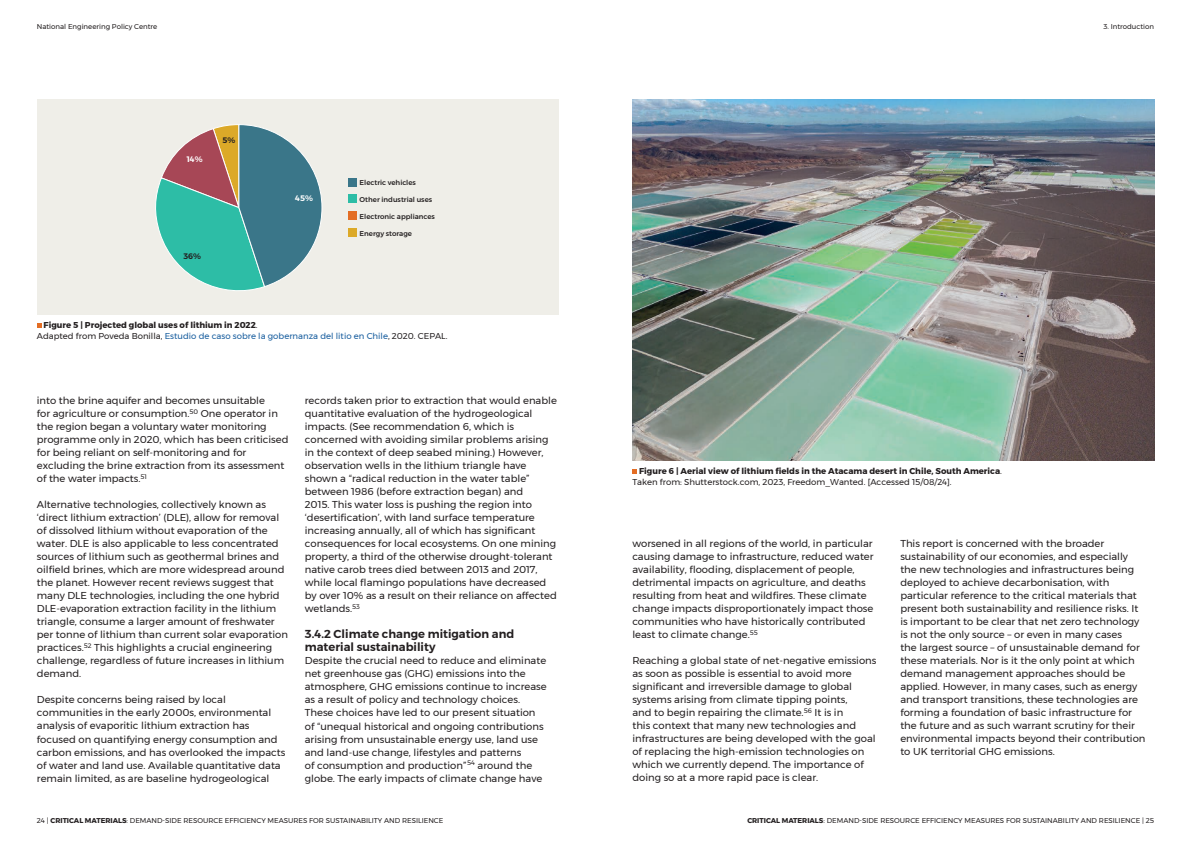
<style>
.page{position:relative;width:1191px;height:842px;background:#fff}
.page>*{position:absolute;margin:0;border:0;box-sizing:border-box;transform-origin:0 0}
.t1{font:600 11.5px/13px "Montserrat";color:#231f20}
.t2{font:10px/13px "Montserrat";color:#231f20}
.t3{font:700 8.5px/11px "Montserrat";color:#231f20}
.t4{font:8.5px/11px "Montserrat";color:#175d9e}
.t5{font:600 8px "Montserrat";color:#fff}
.t6{font:600 8px "Montserrat";color:#231f20}
.t7{font:7px "Montserrat";color:#231f20}
.t8{font:500 7px "Montserrat";color:#231f20}
.s1{font-weight:700;color:#231f20}
.s2{color:#231f20}
.s3{font-weight:700}
.s4{font-weight:400}
</style>
<div class="page">
<div style="left:37px;top:99px;width:521px;height:216px;background:#efeee8"></div>
<svg style="left:155px;top:124px;width:167px;height:167px"></svg>
<div style="left:349px;top:178px;width:8px;height:8px;background:#3a7689"></div>
<div style="left:349px;top:195px;width:8px;height:8px;background:#2dbda6"></div>
<div style="left:349px;top:211px;width:8px;height:9px;background:#e36d24"></div>
<div style="left:349px;top:228px;width:8px;height:9px;background:#dca928"></div>
<svg style="left:37px;top:323px;width:4px;height:4px"></svg>
<img style="left:632px;top:99px;width:522px;height:362px">
<svg style="left:632px;top:469px;width:5px;height:4px"></svg>
<p class="t7" style="left:37px;top:22px;width:122px">National Engineering Policy Centre</p>
<p class="t5" style="left:187px;top:153px;width:17px">14%</p>
<p class="t6" style="left:222px;top:133px;width:14px">5%</p>
<p class="t6" style="left:183px;top:250px;width:19px">36%</p>
<p class="t5" style="left:295px;top:191px;width:19px">45%</p>
<p class="t8" style="left:359px;top:177px;width:58px">Electric vehicles</p>
<p class="t8" style="left:359px;top:194px;width:74px">Other industrial uses</p>
<p class="t8" style="left:359px;top:211px;width:77px">Electronic appliances</p>
<p class="t8" style="left:359px;top:228px;width:54px">Energy storage</p>
<p class="t4" style="left:37px;top:319px;width:412px;text-indent:7px"><span class="s1">Figure 5 | Projected global uses of lithium in 2022</span><span class="s2">.<br>Adapted from Poveda Bonilla,</span> Estudio de caso sobre la gobernanza del litio en Chile<span class="s2">, 2020. CEPAL.</span></p>
<p class="t2" style="left:37px;top:394px;width:253px">into the brine aquifer and becomes unsuitable<br>for agriculture or consumption.<sup>50</sup> One operator in the region began a voluntary water monitoring programme only in 2020, which has been criticised for being reliant on self-monitoring and for excluding the brine extraction from its assessment of the water impacts.<sup>51</sup></p>
<p class="t2" style="left:37px;top:498px;width:252px">Alternative technologies, collectively known as ‘direct lithium extraction’ (DLE), allow for removal of dissolved lithium without evaporation of the water. DLE is also applicable to less concentrated sources of lithium such as geothermal brines and oilfield brines, which are more widespread around the planet. However recent reviews suggest that many DLE technologies, including the one hybrid DLE-evaporation extraction facility in the lithium triangle, consume a larger amount of freshwater per tonne of lithium than current solar evaporation practices.<sup>52</sup> This highlights a crucial engineering challenge, regardless of future increases in lithium demand.</p>
<p class="t2" style="left:37px;top:693px;width:250px">Despite concerns being raised by local communities in the early 2000s, environmental analysis of evaporitic lithium extraction has focused on quantifying energy consumption and carbon emissions, and has overlooked the impacts of water and land use. Available quantitative data remain limited, as are baseline hydrogeological</p>
<p class="t2" style="left:305px;top:394px;width:254px">records taken prior to extraction that would enable quantitative evaluation of the hydrogeological impacts. (See recommendation 6, which is concerned with avoiding similar problems arising in the context of deep seabed mining.) However, observation wells in the lithium triangle have shown a “radical reduction in the water table” between 1986 (before extraction began) and<br>2015. This water loss is pushing the region into ‘desertification’, with land surface temperature increasing annually, all of which has significant consequences for local ecosystems. On one mining property, a third of the otherwise drought-tolerant native carob trees died between 2013 and 2017, while local flamingo populations have decreased by over 10% as a result on their reliance on affected wetlands.<sup>53</sup></p>
<h4 class="t1" style="left:305px;top:628px;width:211px">3.4.2 Climate change mitigation and material sustainability</h4>
<p class="t2" style="left:305px;top:654px;width:243px">Despite the crucial need to reduce and eliminate net greenhouse gas (GHG) emissions into the atmosphere, GHG emissions continue to increase as a result of policy and technology choices.<br>These choices have led to our present situation of “unequal historical and ongoing contributions arising from unsustainable energy use, land use and land-use change, lifestyles and patterns<br>of consumption and production”<sup>54</sup> around the globe. The early impacts of climate change have</p>
<p class="t7" style="left:37px;top:815px;width:408px">24 | <span class="s3">CRITICAL MATERIALS</span>: DEMAND-SIDE RESOURCE EFFICIENCY MEASURES FOR SUSTAINABILITY AND RESILIENCE</p>
<p class="t7" style="left:1103px;top:22px;width:52px">3. Introduction</p>
<p class="t3" style="left:632px;top:465px;width:371px;text-indent:7px">Figure 6 | Aerial view of lithium fields in the Atacama desert in Chile, South America<span class="s4">.<br>Taken from: Shutterstock.com, 2023, Freedom_Wanted. [Accessed 15/08/24].</span></p>
<p class="t2" style="left:632px;top:537px;width:243px">worsened in all regions of the world, in particular causing damage to infrastructure, reduced water availability, flooding, displacement of people, detrimental impacts on agriculture, and deaths resulting from heat and wildfires. These climate change impacts disproportionately impact those communities who have historically contributed least to climate change.<sup>55</sup></p>
<p class="t2" style="left:632px;top:654px;width:246px">Reaching a global state of net-negative emissions as soon as possible is essential to avoid more significant and irreversible damage to global systems arising from climate tipping points,<br>and to begin repairing the climate.<sup>56</sup> It is in<br>this context that many new technologies and infrastructures are being developed with the goal of replacing the high-emission technologies on which we currently depend. The importance of doing so at a more rapid pace is clear.</p>
<p class="t2" style="left:900px;top:537px;width:247px">This report is concerned with the broader sustainability of our economies, and especially the new technologies and infrastructures being deployed to achieve decarbonisation, with particular reference to the critical materials that present both sustainability and resilience risks. It is important to be clear that net zero technology is not the only source – or even in many cases<br>the largest source – of unsustainable demand for these materials. Nor is it the only point at which demand management approaches should be applied. However, in many cases, such as energy and transport transitions, these technologies are forming a foundation of basic infrastructure for the future and as such warrant scrutiny for their environmental impacts beyond their contribution to UK territorial GHG emissions.</p>
<p class="t7" style="left:747px;top:815px;width:408px"><span class="s3">CRITICAL MATERIALS</span>: DEMAND-SIDE RESOURCE EFFICIENCY MEASURES FOR SUSTAINABILITY AND RESILIENCE | 25</p>
</div>
